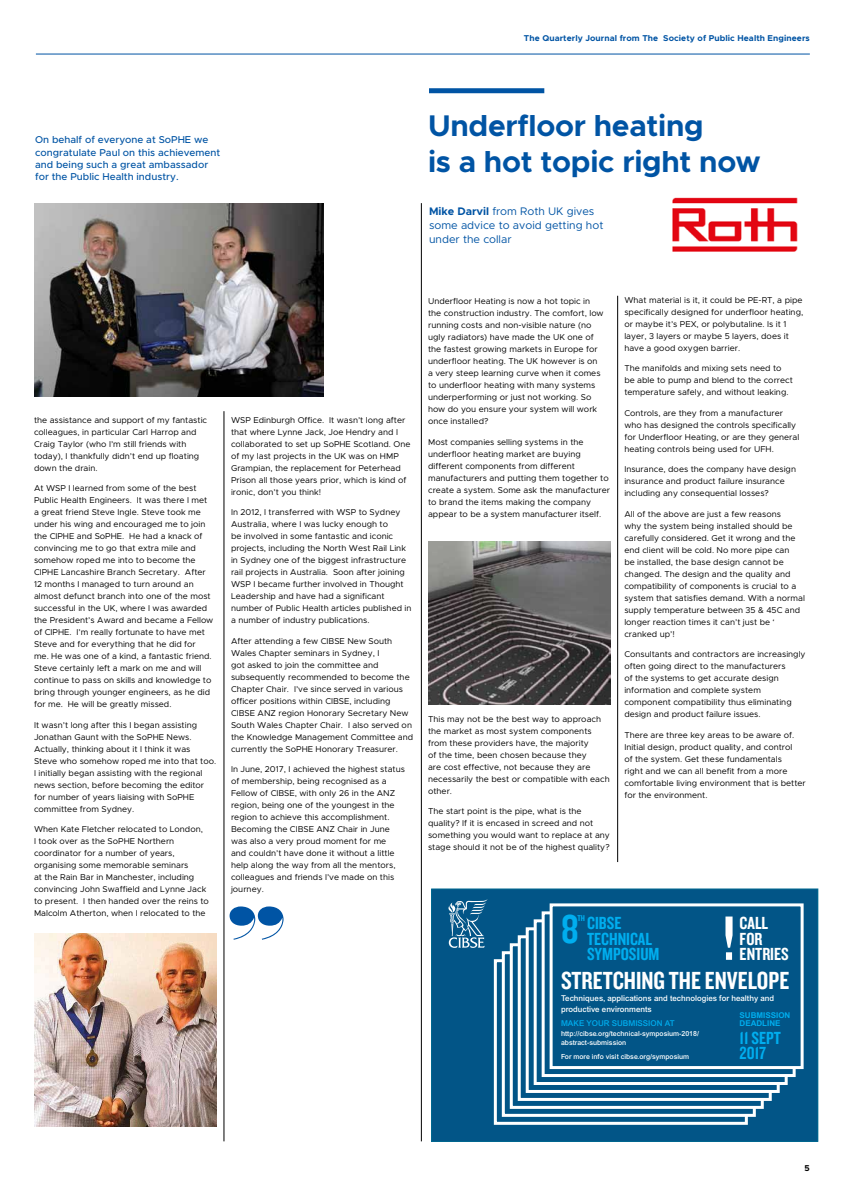
<style>
.page{position:relative;width:842px;height:1191px;background:#fff}
.page>*{position:absolute;margin:0;border:0;box-sizing:border-box;transform-origin:0 0}
.t1{font:800 94.5px "Bodoni";color:#0054a4}
.t2{font:65px "Knockout HTF49 Liteweight";color:#fff}
.t3{font:41.9px "Knockout HTF49 Liteweight";color:#00aeef}
.t4{font:700 30px/36px "Metropolis";letter-spacing:-.01em;color:#0054a4}
.t5{font:25.7px "Knockout HTF49 Liteweight";color:#fff}
.t6{font:18.2px/15.3px "Knockout HTF49 Liteweight";color:#00aeef}
.t7{font:18.2px/15.3px "Knockout HTF49 Liteweight";color:#fff}
.t8{font:11px/14px "Metropolis";color:#0054a4}
.t9{font:500 10px/12px "Metropolis";color:#0054a4}
.t10{font:8.8px "Knockout HTF49 Liteweight";color:#00aeef}
.t11{font:8.5px/12px "Metropolis";color:#000}
.t12{font:700 8.5px "Metropolis";letter-spacing:.01em;color:#0054a4}
.t13{font:700 8.5px "Metropolis";color:#000}
.t14{font:500 8px/11px "Arial";color:#fff}
.t15{font:500 8px "Arial";color:#00aeef}
.t16{font:700 8px/8px "Arial";color:#00aeef}
.t17{font:500 7px/8.4px "Arial";color:#fff}
.s1{font-weight:700}
</style>
<div class="page">
<div style="left:432px;top:889px;width:386px;height:252px;background:#025587"></div>
<svg style="left:448px;top:899px;width:39px;height:49px"></svg>
<div style="left:431px;top:888px;width:387px;height:253px;border:1px solid #006991"></div>
<div style="left:494px;top:959px;width:254px;height:165px;background:linear-gradient(to right,#025587,#025587);border:3px solid #fff"></div>
<div style="left:502px;top:951px;width:254px;height:165px;background:linear-gradient(to right,#025587,#025587);border:3px solid #fff"></div>
<div style="left:510px;top:943px;width:254px;height:165px;background:#025587;border:3px solid #fff"></div>
<div style="left:518px;top:935px;width:254px;height:166px;background:#025587;border:3px solid #fff"></div>
<div style="left:526px;top:927px;width:254px;height:166px;background:#025587;border:3px solid #fff"></div>
<div style="left:534px;top:919px;width:254px;height:166px;background:#025587;border:3px solid #fff"></div>
<div style="left:542px;top:911px;width:254px;height:166px;background:linear-gradient(to right,#095a8a,#0a5a8b);border:3px solid #fff"></div>
<div style="left:429px;top:88px;width:115px;height:5px;background:#0054a4"></div>
<hr style="left:421px;top:203px;width:1px;height:938px;background:#000">
<hr style="left:224px;top:411px;width:1px;height:730px;background:#000">
<hr style="left:617px;top:296px;width:1px;height:566px;background:#000">
<hr style="left:36px;top:54px;width:774px;height:1px;background:#0054a4">
<img style="left:428px;top:541px;width:183px;height:163px">
<img style="left:34px;top:933px;width:183px;height:193px">
<img style="left:34px;top:203px;width:289px;height:194px">
<img style="left:672px;top:197px;width:126px;height:55px">
<div style="left:550px;top:903px;width:254px;height:166px;background:#025587;border:3px solid #fff"></div>
<p class="t12" style="left:524px;top:32px;width:287px">The Quarterly Journal from The Society of Public Health Engineers</p>
<p class="t9" style="left:35px;top:134px;width:187px">On behalf of everyone at SoPHE we congratulate Paul on this achievement and being such a great ambassador for the Public Health industry.</p>
<h3 class="t4" style="left:428px;top:106px;width:334px">Underfloor heating<br>is a hot topic right now</h3>
<p class="t8" style="left:429px;top:204px;width:176px"><span class="s1">Mike Darvil</span> from Roth UK gives some advice to avoid getting hot under the collar</p>
<p class="t11" style="left:34px;top:413px;width:175px">the assistance and support of my fantastic colleagues, in particular Carl Harrop and Craig Taylor (who I’m still friends with today), I thankfully didn’t end up floating down the drain.</p>
<p class="t11" style="left:34px;top:482px;width:181px">At WSP I learned from some of the best Public Health Engineers. It was there I met a great friend Steve Ingle. Steve took me under his wing and encouraged me to join the CIPHE and SoPHE. He had a knack of convincing me to go that extra mile and somehow roped me into to become the CIPHE Lancashire Branch Secretary. After 12 months I managed to turn around an almost defunct branch into one of the most successful in the UK, where I was awarded the President’s Award and became a Fellow of CIPHE. I’m really fortunate to have met Steve and for everything that he did for<br>me. He was one of a kind, a fantastic friend.<br>Steve certainly left a mark on me and will continue to pass on skills and knowledge to bring through younger engineers, as he did for me. He will be greatly missed.</p>
<p class="t11" style="left:34px;top:718px;width:184px">It wasn’t long after this I began assisting Jonathan Gaunt with the SoPHE News.<br>Actually, thinking about it I think it was<br>Steve who somehow roped me into that too.<br>I initially began assisting with the regional news section, before becoming the editor for number of years liaising with SoPHE committee from Sydney.</p>
<p class="t11" style="left:34px;top:823px;width:176px">When Kate Fletcher relocated to London,<br>I took over as the SoPHE Northern coordinator for a number of years, organising some memorable seminars<br>at the Rain Bar in Manchester, including convincing John Swaffield and Lynne Jack to present. I then handed over the reins to Malcolm Atherton, when I relocated to the</p>
<p class="t11" style="left:231px;top:413px;width:181px">WSP Edinburgh Office. It wasn’t long after that where Lynne Jack, Joe Hendry and I collaborated to set up SoPHE Scotland. One of my last projects in the UK was on HMP Grampian, the replacement for Peterhead Prison all those years prior, which is kind of ironic, don’t you think!</p>
<p class="t11" style="left:231px;top:506px;width:182px">In 2012, I transferred with WSP to Sydney Australia, where I was lucky enough to<br>be involved in some fantastic and iconic projects, including the North West Rail Link in Sydney one of the biggest infrastructure rail projects in Australia. Soon after joining WSP I became further involved in Thought Leadership and have had a significant number of Public Health articles published in a number of industry publications.</p>
<p class="t11" style="left:231px;top:634px;width:184px">After attending a few CIBSE New South Wales Chapter seminars in Sydney, I<br>got asked to join the committee and subsequently recommended to become the Chapter Chair. I’ve since served in various officer positions within CIBSE, including CIBSE ANZ region Honorary Secretary New South Wales Chapter Chair. I also served on the Knowledge Management Committee and currently the SoPHE Honorary Treasurer.</p>
<p class="t11" style="left:231px;top:763px;width:175px">In June, 2017, I achieved the highest status of membership, being recognised as a Fellow of CIBSE, with only 26 in the ANZ region, being one of the youngest in the region to achieve this accomplishment.<br>Becoming the CIBSE ANZ Chair in June was also a very proud moment for me<br>and couldn’t have done it without a little help along the way from all the mentors, colleagues and friends I’ve made on this journey.</p>
<h1 class="t1" style="left:228px;top:878px;width:58px">”</h1>
<p class="t11" style="left:428px;top:295px;width:177px">Underfloor Heating is now a hot topic in the construction industry. The comfort, low running costs and non-visible nature (no ugly radiators) have made the UK one of the fastest growing markets in Europe for underfloor heating. The UK however is on a very steep learning curve when it comes to underfloor heating with many systems underperforming or just not working. So how do you ensure your system will work once installed?</p>
<p class="t11" style="left:428px;top:435px;width:184px">Most companies selling systems in the underfloor heating market are buying different components from different manufacturers and putting them together to create a system. Some ask the manufacturer to brand the items making the company appear to be a system manufacturer itself.</p>
<p class="t11" style="left:428px;top:712px;width:183px">This may not be the best way to approach the market as most system components from these providers have, the majority<br>of the time, been chosen because they<br>are cost effective, not because they are necessarily the best or compatible with each other.</p>
<p class="t11" style="left:428px;top:805px;width:183px">The start point is the pipe, what is the quality? If it is encased in screed and not something you would want to replace at any stage should it not be of the highest quality?</p>
<p class="t11" style="left:624px;top:293px;width:180px">What material is it, it could be PE-RT, a pipe specifically designed for underfloor heating, or maybe it’s PEX, or polybutaline. Is it 1 layer, 3 layers or maybe 5 layers, does it have a good oxygen barrier.</p>
<p class="t11" style="left:624px;top:362px;width:170px">The manifolds and mixing sets need to be able to pump and blend to the correct temperature safely, and without leaking.</p>
<p class="t11" style="left:624px;top:406px;width:177px">Controls, are they from a manufacturer who has designed the controls specifically for Underfloor Heating, or are they general heating controls being used for UFH.</p>
<p class="t11" style="left:624px;top:463px;width:173px">Insurance, does the company have design insurance and product failure insurance including any consequential losses?</p>
<p class="t11" style="left:624px;top:507px;width:182px">All of the above are just a few reasons<br>why the system being installed should be carefully considered. Get it wrong and the end client will be cold. No more pipe can<br>be installed, the base design cannot be changed. The design and the quality and compatibility of components is crucial to a system that satisfies demand. With a normal supply temperature between 35 &amp; 45C and longer reaction times it can’t just be ‘ cranked up’!</p>
<p class="t11" style="left:624px;top:648px;width:183px">Consultants and contractors are increasingly often going direct to the manufacturers<br>of the systems to get accurate design information and complete system component compatibility thus eliminating design and product failure issues.</p>
<p class="t11" style="left:624px;top:728px;width:183px">There are three key areas to be aware of.<br>Initial design, product quality, and control<br>of the system. Get these fundamentals<br>right and we can all benefit from a more comfortable living environment that is better for the environment.</p>
<h3 class="t3" style="left:561px;top:907px;width:19px">8</h3>
<p class="t10" style="left:577px;top:913px;width:9px">TH</p>
<h2 class="t2" style="left:723px;top:905px;width:14px">!</h2>
<h3 class="t6" style="left:587px;top:916px;width:74px">CIBSE<br>TECHNICAL<br>SYMPOSIUM</h3>
<h3 class="t7" style="left:740px;top:916px;width:30px">CALL<br>FOR</h3>
<h3 class="t7" style="left:740px;top:946px;width:51px">ENTRIES</h3>
<h3 class="t5" style="left:561px;top:967px;width:230px">STRETCHING THE ENVELOPE</h3>
<p class="t14" style="left:561px;top:992px;width:215px">Techniques, applications and technologies for healthy and productive environments</p>
<p class="t15" style="left:561px;top:1018px;width:115px">MAKE YOUR SUBMISSION AT</p>
<p class="t16" style="left:740px;top:1011px;width:52px">SUBMISSION<br>DEADLINE</p>
<p class="t17" style="left:561px;top:1029px;width:139px">http://cibse.org/technical-symposium-2018/ abstract-submission</p>
<p class="t17" style="left:561px;top:1052px;width:130px">For more info visit cibse.org/symposium</p>
<h3 class="t6" style="left:740px;top:1030px;width:43px">11 SEPT<br>2017</h3>
<p class="t13" style="left:805px;top:1162px;width:7px">5</p>
</div>
